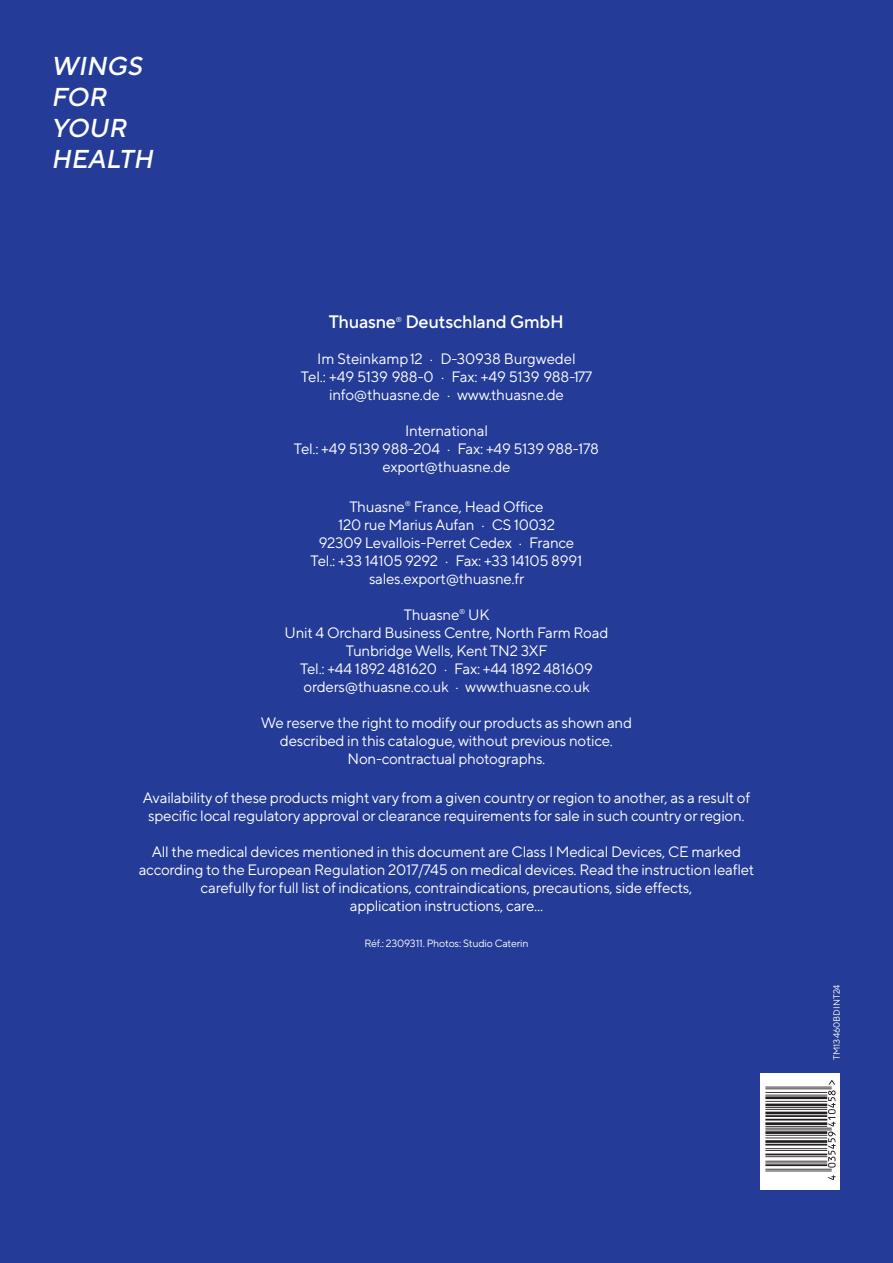
<style>
.page{position:relative;width:893px;height:1263px;background:#243c97}
.page>*{position:absolute;margin:0;border:0;box-sizing:border-box;transform-origin:0 0}
.t1{font:italic 500 25.8px/30.9px "TT Norms Pro";color:#fff}
.t2{font:500 18px "TT Norms Pro";letter-spacing:-.015em;color:#fff}
.t3{font:15px/18px "TT Norms Pro";letter-spacing:-.015em;color:#fff;text-align:center}
.t4{font:10.5px "TT Norms Pro";letter-spacing:-.015em;color:#fff}
.t5{font:9px "TT Norms Pro";color:#fff}
.t6{font:7.05px "TT Norms Pro";color:#fff}
</style>
<div class="page">
<div style="left:760px;top:1073px;width:80px;height:116px;background:#fff"></div>
<svg style="left:765px;top:1080px;width:70px;height:100px"></svg>
<h1 class="t1" style="left:51px;top:49px;width:109px">WINGS<br>FOR<br>YOUR<br>HEALTH</h1>
<p class="t2" style="left:329px;top:308px;width:68px">Thuasne</p>
<p class="t6" style="left:396px;top:315px;width:8px">®</p>
<p class="t2" style="left:405px;top:308px;width:160px">Deutschland GmbH</p>
<p class="t3" style="left:301px;top:349px;width:293px">Im Steinkamp 12 · D-30938 Burgwedel<br>Tel.: +49 5139 988-0 · Fax: +49 5139 988-177 info@thuasne.de · www.thuasne.de</p>
<p class="t3" style="left:294px;top:421px;width:307px">International<br>Tel.: +49 5139 988-204 · Fax: +49 5139 988-178 export@thuasne.de</p>
<p class="t3" style="left:311px;top:496px;width:273px">Thuasne<sup>®</sup> France, Head Office<br>120 rue Marius Aufan · CS 10032<br>92309 Levallois-Perret Cedex · France Tel.: +33 14105 9292 · Fax: +33 14105 8991 sales.export@thuasne.fr</p>
<p class="t3" style="left:285px;top:604px;width:325px">Thuasne<sup>®</sup> UK<br>Unit 4 Orchard Business Centre, North Farm Road Tunbridge Wells, Kent TN2 3XF<br>Tel.: +44 1892 481620 · Fax: +44 1892 481609 orders@thuasne.co.uk · www.thuasne.co.uk</p>
<p class="t3" style="left:261px;top:712px;width:373px">We reserve the right to modify our products as shown and described in this catalogue, without previous notice.<br>Non-contractual photographs.</p>
<p class="t3" style="left:143px;top:788px;width:609px">Availability of these products might vary from a given country or region to another, as a result of specific local regulatory approval or clearance requirements for sale in such country or region.</p>
<p class="t3" style="left:139px;top:842px;width:617px">All the medical devices mentioned in this document are Class I Medical Devices, CE marked according to the European Regulation 2017/745 on medical devices. Read the instruction leaflet carefully for full list of indications, contraindications, precautions, side effects,<br>application instructions, care...</p>
<p class="t4" style="left:364px;top:936px;width:166px">Réf.: 2309311. Photos: Studio Caterin</p>
<p class="t5" style="left:830px;top:1060px;width:77px;rotate:-90deg">TM13460BDINT24</p>
</div>
